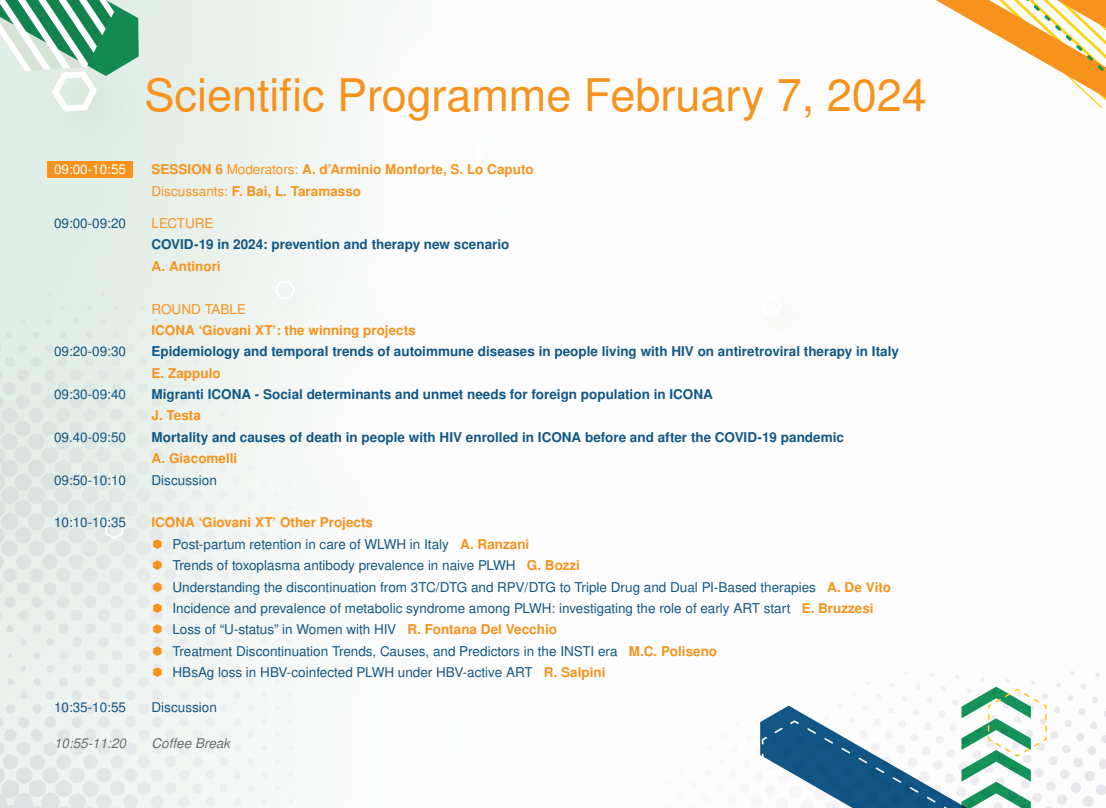
<style>
.page{position:relative;width:1106px;height:808px;background:#fff}
.page>*{position:absolute;margin:0;border:0;box-sizing:border-box;transform-origin:0 0}
.t1{font:45px "Nimbus San L";color:#f7931d}
.t2{font:13.5px "Nimbus San L";color:#135785}
.t3{font:700 13.5px "Nimbus San L";color:#135785}
.t4{font:700 13.5px "Nimbus San L";color:#f7931d}
.t5{font:italic 13.5px "Nimbus San L";color:#6c6d70}
.t6{font:13.5px "Nimbus San L";letter-spacing:-.005em;color:#f7931d}
.t7{font:13.5px "Nimbus San L";color:#fff}
.s1{font-weight:400}
.s2{font-weight:700;color:#f7931d}
</style>
<div class="page">
<svg style="left:0;top:0;width:361px;height:808px"></svg>
<div style="left:76px;top:489px;width:100px;height:103px;background:#e7edea"></div>
<svg style="left:104px;top:517px;width:20px;height:23px"></svg>
<svg style="left:936px;top:0;width:170px;height:108px"></svg>
<div style="left:246px;top:252px;width:101px;height:99px;background:#f3f7f4"></div>
<svg style="left:274px;top:280px;width:23px;height:20px"></svg>
<div style="left:18px;top:37px;width:140px;height:137px;background:#e1eee6"></div>
<svg style="left:0;top:0;width:139px;height:115px"></svg>
<svg style="left:760px;top:671px;width:346px;height:137px"></svg>
<div style="left:47px;top:161px;width:86px;height:17px;background:#f7931d"></div>
<svg style="left:153px;top:539px;width:24px;height:11px"></svg>
<svg style="left:153px;top:560px;width:24px;height:11px"></svg>
<svg style="left:153px;top:582px;width:24px;height:10px"></svg>
<svg style="left:153px;top:603px;width:24px;height:11px"></svg>
<svg style="left:153px;top:624px;width:24px;height:11px"></svg>
<svg style="left:153px;top:646px;width:24px;height:11px"></svg>
<svg style="left:153px;top:667px;width:24px;height:11px"></svg>
<p class="t1" style="left:145px;top:62px;width:783px">Scientific Programme February 7, 2024</p>
<p class="t7" style="left:54px;top:160px;width:74px">09:00-10:55</p>
<p class="t4" style="left:152px;top:160px;width:383px">SESSION 6 <span class="s1">Moderators:</span> A. d’Arminio Monforte, S. Lo Caputo</p>
<p class="t4" style="left:152px;top:181px;width:211px"><span class="s1">Discussants:</span> F. Bai, L. Taramasso</p>
<p class="t2" style="left:54px;top:214px;width:74px">09:00-09:20</p>
<p class="t6" style="left:152px;top:214px;width:63px">LECTURE</p>
<p class="t3" style="left:152px;top:235px;width:359px">COVID-19 in 2024: prevention and therapy new scenario</p>
<p class="t4" style="left:152px;top:256px;width:71px">A. Antinori</p>
<p class="t6" style="left:151px;top:299px;width:96px">ROUND TABLE</p>
<p class="t4" style="left:152px;top:320px;width:266px">ICONA ‘Giovani XT’: the winning projects</p>
<p class="t2" style="left:54px;top:342px;width:74px">09:20-09:30</p>
<p class="t3" style="left:152px;top:342px;width:749px">Epidemiology and temporal trends of autoimmune diseases in people living with HIV on antiretroviral therapy in Italy</p>
<p class="t4" style="left:152px;top:363px;width:71px">E. Zappulo</p>
<p class="t2" style="left:54px;top:385px;width:74px">09:30-09:40</p>
<p class="t3" style="left:152px;top:385px;width:562px">Migranti ICONA - Social determinants and unmet needs for foreign population in ICONA</p>
<p class="t4" style="left:152px;top:406px;width:51px">J. Testa</p>
<p class="t2" style="left:54px;top:427px;width:74px">09.40-09:50</p>
<p class="t3" style="left:152px;top:427px;width:694px">Mortality and causes of death in people with HIV enrolled in ICONA before and after the COVID-19 pandemic</p>
<p class="t4" style="left:152px;top:449px;width:87px">A. Giacomelli</p>
<p class="t2" style="left:54px;top:470px;width:74px">09:50-10:10</p>
<p class="t2" style="left:151px;top:470px;width:67px">Discussion</p>
<p class="t2" style="left:54px;top:513px;width:74px">10:10-10:35</p>
<p class="t4" style="left:152px;top:513px;width:223px">ICONA ‘Giovani XT’ Other Projects</p>
<p class="t2" style="left:172px;top:534px;width:358px">Post-partum retention in care of WLWH in Italy <span class="s2">A. Ranzani</span></p>
<p class="t2" style="left:172px;top:556px;width:409px">Trends of toxoplasma antibody prevalence in naive PLWH <span class="s2">G. Bozzi</span></p>
<p class="t2" style="left:172px;top:577px;width:720px">Understanding the discontinuation from 3TC/DTG and RPV/DTG to Triple Drug and Dual PI-Based therapies <span class="s2">A. De Vito</span></p>
<p class="t2" style="left:172px;top:598px;width:702px">Incidence and prevalence of metabolic syndrome among PLWH: investigating the role of early ART start <span class="s2">E. Bruzzesi</span></p>
<p class="t2" style="left:172px;top:620px;width:386px">Loss of “U-status” in Women with HIV <span class="s2">R. Fontana Del Vecchio</span></p>
<p class="t2" style="left:172px;top:641px;width:546px">Treatment Discontinuation Trends, Causes, and Predictors in the INSTI era <span class="s2">M.C. Poliseno</span></p>
<p class="t2" style="left:172px;top:662px;width:434px">HBsAg loss in HBV-coinfected PLWH under HBV-active ART <span class="s2">R. Salpini</span></p>
<p class="t2" style="left:54px;top:698px;width:74px">10:35-10:55</p>
<p class="t2" style="left:151px;top:698px;width:67px">Discussion</p>
<p class="t5" style="left:54px;top:733px;width:74px">10:55-11:20</p>
<p class="t5" style="left:151px;top:733px;width:80px">Coffee Break</p>
</div>
